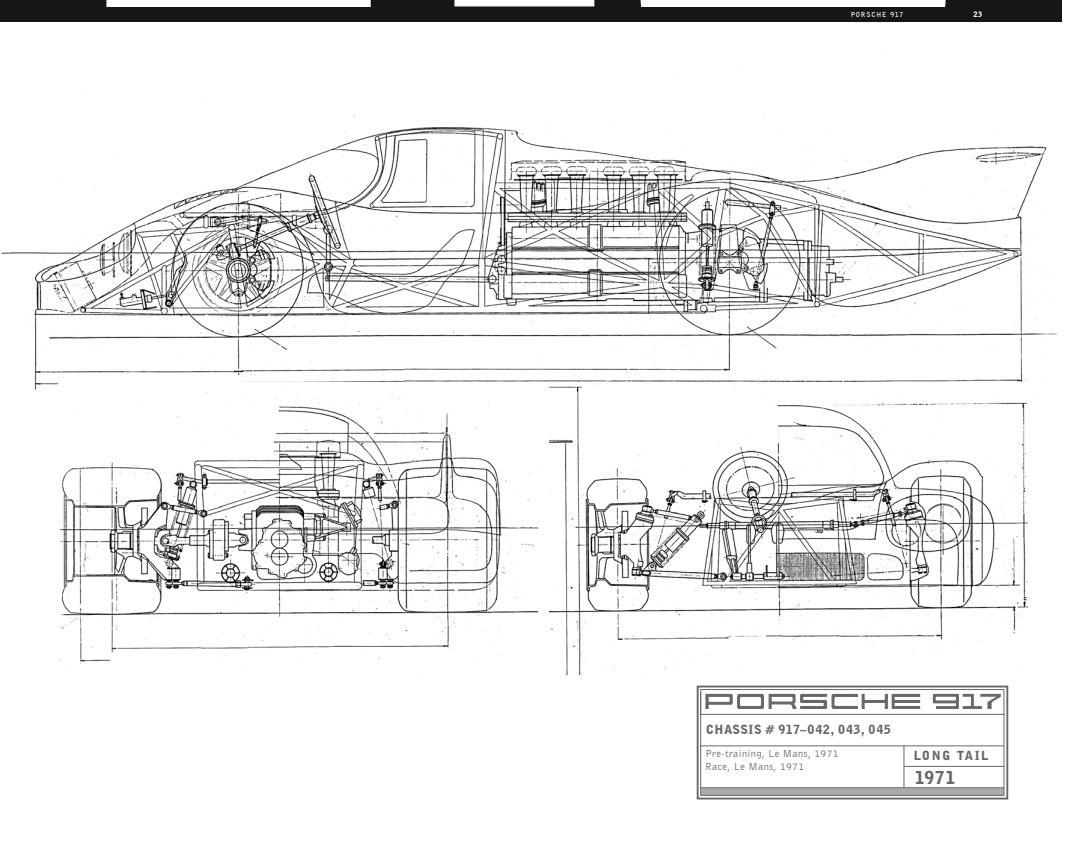
<style>
.page{position:relative;width:1066px;height:852px;background:#fff}
.page>*{position:absolute;margin:0;border:0;box-sizing:border-box;transform-origin:0 0}
.t1{font:900 17.75px "Bell Gothic BT";color:#686868}
.t2{font:900 12.5px "Bell Gothic BT";letter-spacing:.05em;color:#686868}
.t3{font:900 12.5px "Bell Gothic BT";letter-spacing:.12em;color:#686868}
.t4{font:10.5px/12.4px "Bell Gothic BT";letter-spacing:.03em;color:#686868}
.t5{font:900 7.5px "Bell Gothic BT";color:#fff}
.t6{font:700 6.88px "Bell Gothic BT";letter-spacing:.12em;color:#fff}
</style>
<div class="page">
<img style="left:1px;top:64px;width:1055px;height:326px">
<img style="left:59px;top:382px;width:478px;height:282px">
<img style="left:549px;top:382px;width:478px;height:292px">
<div style="left:696px;top:685px;width:312px;height:114px;background:#fff;border:2px solid #686868"></div>
<hr style="left:903px;top:766px;width:101px;height:1px;background:#686868">
<hr style="left:700px;top:745px;width:303px;height:1px;background:#686868">
<div style="left:700px;top:689px;width:304px;height:25px;background:#fff;border:1px solid #686868"></div>
<hr style="left:903px;top:745px;width:1px;height:42px;background:#686868">
<div style="left:700px;top:787px;width:304px;height:8px;background:#ababac;border:1px solid #686868"></div>
<hr style="left:700px;top:692px;width:1px;height:96px;background:#686868">
<hr style="left:1003px;top:713px;width:1px;height:74px;background:#686868">
<svg style="left:705px;top:693px;width:215px;height:15px"></svg>
<svg style="left:932px;top:693px;width:68px;height:15px"></svg>
<div style="left:0;top:0;width:1061px;height:11px;background:#151616"></div>
<svg style="left:106px;top:0;width:488px;height:7px"></svg>
<div style="left:640px;top:0;width:306px;height:7px;background:#fff"></div>
<div style="left:0;top:7px;width:1061px;height:15px;background:#151616"></div>
<p class="t6" style="left:850px;top:9px;width:54px">PORSCHE 917</p>
<p class="t5" style="left:973px;top:9px;width:10px">23</p>
<p class="t2" style="left:706px;top:721px;width:186px">CHASSIS # 917–042, 043, 045</p>
<p class="t4" style="left:705px;top:747px;width:135px">Pre-training, Le Mans, 1971<br>Race, Le Mans, 1971</p>
<p class="t3" style="left:913px;top:747px;width:76px">LONG TAIL</p>
<h1 class="t1" style="left:914px;top:766px;width:42px">1971</h1>
</div>
